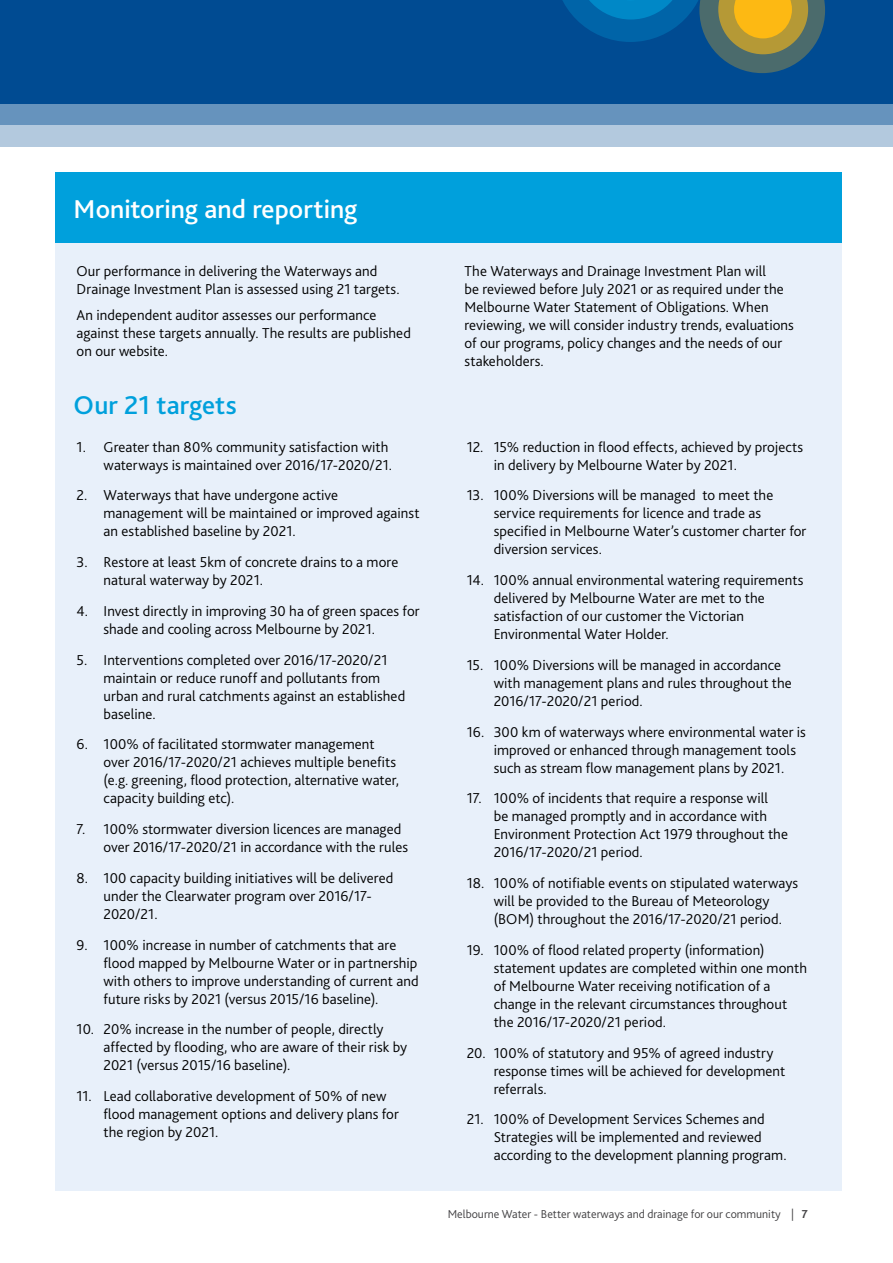
<style>
.page{position:relative;width:893px;height:1263px;background:#fff}
.page>*{position:absolute;margin:0;border:0;box-sizing:border-box;transform-origin:0 0}
.t1{font:500 27px "Bliss 2";color:#fff}
.t2{font:500 27px "Bliss 2";color:#00a0dc}
.t3{font:300 15px/18px "Bliss 2";letter-spacing:.005em;color:#000}
.t4{font:300 12px "Bliss";color:#414042}
.s1{font-weight:700}
</style>
<div class="page">
<div style="left:55px;top:243px;width:786px;height:948px;background:#e8f0fa"></div>
<div style="left:55px;top:172px;width:786px;height:71px;background:#00a0dc"></div>
<div style="left:0;top:0;width:893px;height:104px;background:#004b92"></div>
<svg style="left:0;top:104px;width:893px;height:42px"></svg>
<svg style="left:562px;top:0;width:263px;height:73px"></svg>
<h1 class="t1" style="left:74px;top:192px;width:285px">Monitoring and reporting</h1>
<p class="t3" style="left:77px;top:262px;width:325px">Our performance in delivering the Waterways and<br>Drainage Investment Plan is assessed using 21 targets.</p>
<p class="t3" style="left:77px;top:306px;width:336px">An independent auditor assesses our performance against these targets annually. The results are published on our website.</p>
<h1 class="t2" style="left:74px;top:389px;width:165px">Our 21 targets</h1>
<p class="t3" style="left:77px;top:438px;width:317px;text-align:right">1. Greater than 80% community satisfaction with waterways is maintained over 2016/17-2020/21.</p>
<p class="t3" style="left:104px;top:486px;width:318px;text-indent:-27px">2. Waterways that have undergone active management will be maintained or improved against an established baseline by 2021.</p>
<p class="t3" style="left:104px;top:553px;width:296px;text-indent:-27px">3. Restore at least 5km of concrete drains to a more natural waterway by 2021.</p>
<p class="t3" style="left:104px;top:602px;width:318px;text-indent:-27px">4. Invest directly in improving 30 ha of green spaces for shade and cooling across Melbourne by 2021.</p>
<p class="t3" style="left:104px;top:651px;width:303px;text-indent:-27px">5. Interventions completed over 2016/17-2020/21 maintain or reduce runoff and pollutants from urban and rural catchments against an established baseline.</p>
<p class="t3" style="left:104px;top:735px;width:297px;text-indent:-27px">6. 100% of facilitated stormwater management over 2016/17-2020/21 achieves multiple benefits (e.g. greening, flood protection, alternative water, capacity building etc).</p>
<p class="t3" style="left:104px;top:820px;width:306px;text-indent:-27px">7. 100% stormwater diversion licences are managed over 2016/17-2020/21 in accordance with the rules</p>
<p class="t3" style="left:104px;top:869px;width:291px;text-indent:-27px">8. 100 capacity building initiatives will be delivered under the Clearwater program over 2016/17-<br>2020/21.</p>
<p class="t3" style="left:104px;top:936px;width:317px;text-indent:-27px">9. 100% increase in number of catchments that are flood mapped by Melbourne Water or in partnership with others to improve understanding of current and future risks by 2021 (versus 2015/16 baseline).</p>
<p class="t3" style="left:104px;top:1020px;width:305px;text-indent:-27px">10. 20% increase in the number of people, directly affected by flooding, who are aware of their risk by<br>2021 (versus 2015/16 baseline).</p>
<p class="t3" style="left:104px;top:1087px;width:297px;text-indent:-27px">11. Lead collaborative development of 50% of new flood management options and delivery plans for the region by 2021.</p>
<p class="t3" style="left:465px;top:262px;width:331px">The Waterways and Drainage Investment Plan will<br>be reviewed before July 2021 or as required under the Melbourne Water Statement of Obligations. When reviewing, we will consider industry trends, evaluations of our programs, policy changes and the needs of our stakeholders.</p>
<p class="t3" style="left:494px;top:438px;width:311px;text-indent:-27px">12. 15% reduction in flood effects, achieved by projects in delivery by Melbourne Water by 2021.</p>
<p class="t3" style="left:494px;top:486px;width:314px;text-indent:-27px">13. 100% Diversions will be managed to meet the service requirements for licence and trade as specified in Melbourne Water’s customer charter for diversion services.</p>
<p class="t3" style="left:494px;top:571px;width:311px;text-indent:-27px">14. 100% annual environmental watering requirements delivered by Melbourne Water are met to the satisfaction of our customer the Victorian Environmental Water Holder.</p>
<p class="t3" style="left:494px;top:656px;width:300px;text-indent:-27px">15. 100% Diversions will be managed in accordance with management plans and rules throughout the<br>2016/17-2020/21 period.</p>
<p class="t3" style="left:494px;top:723px;width:314px;text-indent:-27px">16. 300 km of waterways where environmental water is improved or enhanced through management tools such as stream flow management plans by 2021.</p>
<p class="t3" style="left:494px;top:789px;width:296px;text-indent:-27px">17. 100% of incidents that require a response will<br>be managed promptly and in accordance with Environment Protection Act 1979 throughout the 2016/17-2020/21 period.</p>
<p class="t3" style="left:494px;top:874px;width:306px;text-indent:-27px">18. 100% of notifiable events on stipulated waterways will be provided to the Bureau of Meteorology (BOM) throughout the 2016/17-2020/21 period.</p>
<p class="t3" style="left:494px;top:941px;width:315px;text-indent:-27px">19. 100% of flood related property (information) statement updates are completed within one month of Melbourne Water receiving notification of a change in the relevant circumstances throughout the 2016/17-2020/21 period.</p>
<p class="t3" style="left:494px;top:1044px;width:293px;text-indent:-27px">20. 100% of statutory and 95% of agreed industry response times will be achieved for development referrals.</p>
<p class="t3" style="left:494px;top:1110px;width:294px;text-indent:-27px">21. 100% of Development Services Schemes and<br>Strategies will be implemented and reviewed according to the development planning program.</p>
<p class="t4" style="left:448px;top:1206px;width:362px">Melbourne Water - Better waterways and drainage for our community | <span class="s1">7</span></p>
</div>
